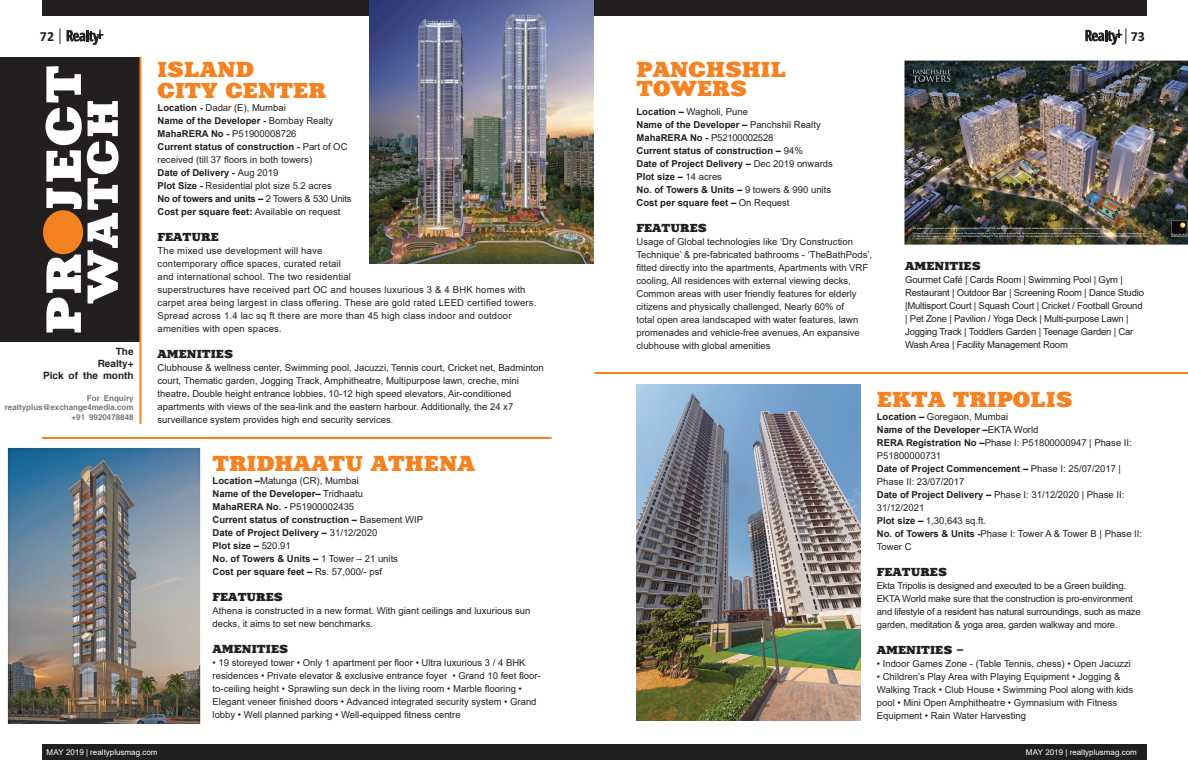
<style>
.page{position:relative;width:1188px;height:774px;background:#fff}
.page>*{position:absolute;margin:0;border:0;box-sizing:border-box;transform-origin:0 0}
.t1{font:21.5px/21px "Aardvark Normal";color:#f58220}
.t2{font:700 14px "Calibri";color:#231f20}
.t3{font:11.5px "Aardvark Normal";color:#231f20}
.t4{font:700 10px "AG Helvetica Cyr";color:#231f20}
.t5{font:9.5px/13px "Arial";color:#231f20}
.t6{font:700 9.5px "Arial";color:#231f20}
.t7{font:9.5px/13px "Arial";letter-spacing:-.02em;color:#231f20}
.t8{font:9.5px/13px "Arial";letter-spacing:.02em;color:#231f20}
.t9{font:700 9.5px "Arial";letter-spacing:-.02em;color:#231f20}
.t10{font:700 8px "AG Helvetica Cyr";color:#76787b}
.t11{font:8px "Arial";color:#fff}
.s1{font-weight:700}
.s2{font-weight:400}
</style>
<div class="page">
<svg style="left:60px;top:28px;width:43px;height:17px"></svg>
<div style="left:43px;top:744px;width:1104px;height:16px;background:#231f20"></div>
<div style="left:43px;top:0;width:1104px;height:16px;background:#231f20"></div>
<img style="left:904px;top:60px;width:284px;height:185px">
<div style="left:0;top:57px;width:140px;height:284px;background:#231f20"></div>
<svg style="left:46px;top:66px;width:73px;height:266px"></svg>
<div style="left:43px;top:210px;width:40px;height:44px;background:#f58220;border-radius:50%"></div>
<hr style="left:139px;top:57px;width:2px;height:367px;background:#f58220">
<img style="left:370px;top:0;width:224px;height:264px">
<hr style="left:42px;top:437px;width:509px;height:2px;background:#f58220">
<img style="left:7px;top:447px;width:194px;height:277px">
<img style="left:637px;top:384px;width:224px;height:336px">
<hr style="left:595px;top:372px;width:593px;height:2px;background:#f58220">
<svg style="left:1085px;top:28px;width:42px;height:17px"></svg>
<h2 class="t2" style="left:40px;top:26px;width:16px">72</h2>
<p class="t4" style="left:116px;top:346px;width:19px">The</p>
<p class="t4" style="left:98px;top:358px;width:37px">Realty+</p>
<p class="t4" style="left:43px;top:370px;width:92px">Pick of the month</p>
<p class="t10" style="left:87px;top:393px;width:48px">For Enquiry</p>
<p class="t10" style="left:5px;top:403px;width:130px">realtyplus@exchange4media.com</p>
<p class="t10" style="left:72px;top:413px;width:64px">+91 9920478848</p>
<p class="t1" style="left:158px;top:60px;width:170px">ISLAND<br>CITY CENTER</p>
<p class="t5" style="left:158px;top:101px;width:130px"><span class="s1">Location -</span> Dadar (E), Mumbai</p>
<p class="t6" style="left:158px;top:114px;width:177px">Name of the Developer - <span class="s2">Bombay Realty</span></p>
<p class="t5" style="left:158px;top:127px;width:141px"><span class="s1">MahaRERA No -</span> P51900008726</p>
<p class="t5" style="left:158px;top:140px;width:192px"><span class="s1">Current status of construction -</span> Part of OC received (till 37 floors in both towers)</p>
<p class="t6" style="left:158px;top:166px;width:122px">Date of Delivery - <span class="s2">Aug 2019</span></p>
<p class="t5" style="left:158px;top:179px;width:176px"><span class="s1">Plot Size -</span> Residential plot size 5.2 acres</p>
<p class="t9" style="left:158px;top:192px;width:196px">No of towers and units – <span class="s2">2 Towers &amp; 530 Units</span></p>
<p class="t6" style="left:158px;top:205px;width:185px">Cost per square feet: <span class="s2">Available on request</span></p>
<p class="t3" style="left:158px;top:230px;width:63px">FEATURE</p>
<p class="t8" style="left:158px;top:244px;width:381px">The mixed use development will have<br>contemporary office spaces, curated retail<br>and international school. The two residential<br>superstructures have received part OC and houses luxurious 3 &amp; 4 BHK homes with carpet area being largest in class offering. These are gold rated LEED certified towers.<br>Spread across 1.4 lac sq ft there are more than 45 high class indoor and outdoor amenities with open spaces.</p>
<p class="t3" style="left:158px;top:347px;width:77px">AMENITIES</p>
<p class="t5" style="left:158px;top:361px;width:388px">Clubhouse &amp; wellness center, Swimming pool, Jacuzzi, Tennis court, Cricket net, Badminton court, Thematic garden, Jogging Track, Amphitheatre, Multipurpose lawn, creche, mini theatre<span class="s1">.</span> Double height entrance lobbies, 10-12 high speed elevators, Air-conditioned apartments with views of the sea-link and the eastern harbour. Additionally, the 24 x7 surveillance system provides high end security services.</p>
<p class="t1" style="left:213px;top:454px;width:264px">TRIDHAATU ATHENA</p>
<p class="t5" style="left:213px;top:474px;width:148px"><span class="s1">Location –</span>Matunga (CR), Mumbai</p>
<p class="t6" style="left:213px;top:487px;width:152px">Name of the Developer– <span class="s2">Tridhaatu</span></p>
<p class="t6" style="left:213px;top:500px;width:143px">MahaRERA No. - <span class="s2">P51900002435</span></p>
<p class="t6" style="left:213px;top:513px;width:212px">Current status of construction – <span class="s2">Basement WIP</span></p>
<p class="t6" style="left:213px;top:526px;width:166px">Date of Project Delivery – <span class="s2">31/12/2020</span></p>
<p class="t6" style="left:213px;top:539px;width:80px">Plot size – <span class="s2">520.91</span></p>
<p class="t6" style="left:213px;top:552px;width:187px">No. of Towers &amp; Units – <span class="s2">1 Tower – 21 units</span></p>
<p class="t6" style="left:213px;top:565px;width:171px">Cost per square feet – <span class="s2">Rs. 57,000/- psf</span></p>
<p class="t3" style="left:213px;top:590px;width:72px">FEATURES</p>
<p class="t5" style="left:213px;top:604px;width:319px">Athena is constructed in a new format. With giant ceilings and luxurious sun decks, it aims to set new benchmarks.</p>
<p class="t3" style="left:213px;top:642px;width:77px">AMENITIES</p>
<p class="t5" style="left:213px;top:656px;width:330px">• 19 storeyed tower • Only 1 apartment per floor • Ultra luxurious 3 / 4 BHK residences • Private elevator &amp; exclusive entrance foyer • Grand 10 feet floor&shy;to-ceiling height • Sprawling sun deck in the living room • Marble flooring • Elegant veneer finished doors • Advanced integrated security system • Grand lobby • Well planned parking • Well-equipped fitness centre</p>
<p class="t1" style="left:637px;top:61px;width:151px;line-height:19px">PANCHSHIL<br>TOWERS</p>
<p class="t5" style="left:637px;top:105px;width:113px"><span class="s1">Location –</span> Wagholi, Pune</p>
<p class="t6" style="left:637px;top:118px;width:186px">Name of the Developer – <span class="s2">Panchshil Realty</span></p>
<p class="t7" style="left:637px;top:131px;width:138px"><span class="s1">MahaRERA No -</span> P52100002528</p>
<p class="t6" style="left:637px;top:144px;width:168px">Current status of construction – <span class="s2">94%</span></p>
<p class="t6" style="left:637px;top:157px;width:198px">Date of Project Delivery – <span class="s2">Dec 2019 onwards</span></p>
<p class="t6" style="left:637px;top:170px;width:87px">Plot size – <span class="s2">14 acres</span></p>
<p class="t6" style="left:637px;top:183px;width:196px">No. of Towers &amp; Units – <span class="s2">9 towers &amp; 990 units</span></p>
<p class="t6" style="left:637px;top:196px;width:155px">Cost per square feet – <span class="s2">On Request</span></p>
<p class="t3" style="left:637px;top:221px;width:72px">FEATURES</p>
<p class="t5" style="left:637px;top:235px;width:237px">Usage of Global technologies like ‘Dry Construction Technique’ &amp; pre-fabricated bathrooms - ‘TheBathPods’, fitted directly into the apartments, Apartments with VRF cooling, All residences with external viewing decks, Common areas with user friendly features for elderly citizens and physically challenged, Nearly 60% of<br>total open area landscaped with water features, lawn promenades and vehicle-free avenues, An expansive clubhouse with global amenities</p>
<p class="t2" style="left:1131px;top:26px;width:16px">73</p>
<p class="t3" style="left:905px;top:259px;width:77px">AMENITIES</p>
<p class="t7" style="left:905px;top:273px;width:240px">Gourmet Café | Cards Room | Swimming Pool | Gym | Restaurant | Outdoor Bar | Screening Room | Dance Studio |Multisport Court | Squash Court | Cricket / Football Ground | Pet Zone | Pavilion / Yoga Deck | Multi-purpose Lawn | Jogging Track | Toddlers Garden | Teenage Garden | Car Wash Area | Facility Management Room</p>
<p class="t1" style="left:877px;top:391px;width:197px">EKTA TRIPOLIS</p>
<p class="t5" style="left:877px;top:411px;width:133px"><span class="s1">Location –</span> Goregaon, Mumbai</p>
<p class="t6" style="left:877px;top:423px;width:163px">Name of the Developer –<span class="s2">EKTA World</span></p>
<p class="t5" style="left:877px;top:437px;width:257px"><span class="s1">RERA Registration No –</span>Phase I: P51800000947 | Phase II:<br>P51800000731</p>
<p class="t5" style="left:877px;top:463px;width:246px"><span class="s1">Date of Project Commencement –</span> Phase I: 25/07/2017 |<br>Phase II: 23/07/2017</p>
<p class="t5" style="left:877px;top:489px;width:249px"><span class="s1">Date of Project Delivery –</span> Phase I: 31/12/2020 | Phase II:<br>31/12/2021</p>
<p class="t5" style="left:877px;top:515px;width:111px"><span class="s1">Plot size –</span> 1,30,643 sq.ft.</p>
<p class="t5" style="left:877px;top:528px;width:267px"><span class="s1">No. of Towers &amp; Units -</span>Phase I: Tower A &amp; Tower B | Phase II:<br>Tower C</p>
<p class="t3" style="left:877px;top:565px;width:72px">FEATURES</p>
<p class="t7" style="left:877px;top:580px;width:265px">Ekta Tripolis is designed and executed to be a Green building.<br>EKTA World make sure that the construction is pro-environment and lifestyle of a resident has natural surroundings, such as maze garden, meditation &amp; yoga area, garden walkway and more.</p>
<p class="t3" style="left:877px;top:643px;width:88px">AMENITIES –</p>
<p class="t5" style="left:877px;top:658px;width:256px">• Indoor Games Zone - (Table Tennis, chess) • Open Jacuzzi</p>
<p class="t5" style="left:877px;top:671px;width:258px">• Children’s Play Area with Playing Equipment • Jogging &amp; Walking Track • Club House • Swimming Pool along with kids pool • Mini Open Amphitheatre • Gymnasium with Fitness Equipment • Rain Water Harvesting</p>
<p class="t11" style="left:46px;top:746px;width:112px">MAY 2019 | realtyplusmag.com</p>
<p class="t11" style="left:1026px;top:746px;width:112px">MAY 2019 | realtyplusmag.com</p>
</div>
